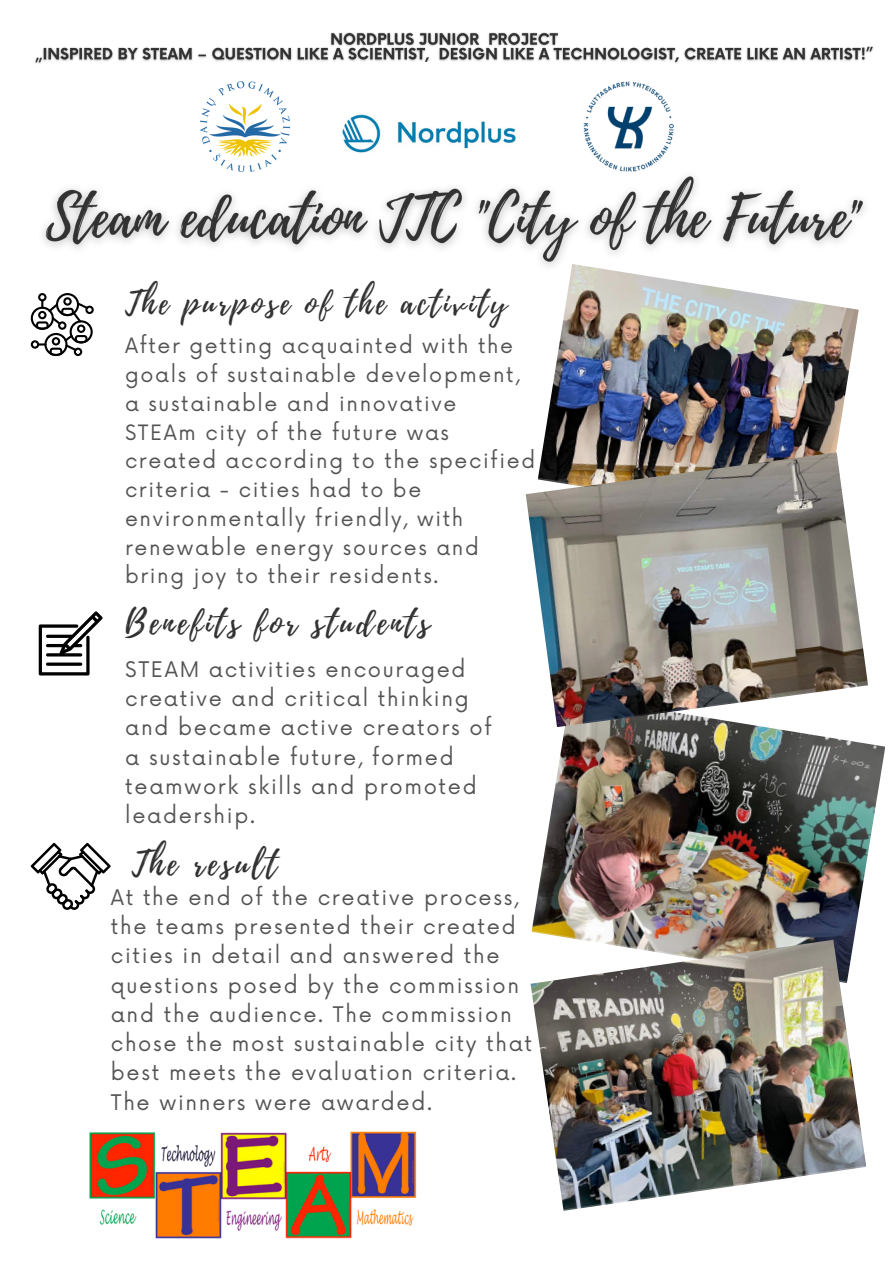
<style>
.page{position:relative;width:893px;height:1264px;background:#fff}
.page>*{position:absolute;margin:0;border:0;box-sizing:border-box;transform-origin:0 0}
.t1{font:33px "Playlist Script";letter-spacing:.1em;color:#323232}
.t2{font:31.5px "Playlist Script";letter-spacing:.1em;color:#323232}
.t3{font:21px/29.2px "Now";letter-spacing:.08em;color:#545454}
.t4{font:20.7px/28.8px "Now";letter-spacing:.08em;color:#545454}
</style>
<div class="page">
<img style="left:35px;top:32px;width:838px;height:32px">
<img style="left:200px;top:81px;width:89px;height:81px">
<img style="left:583px;top:81px;width:91px;height:81px">
<img style="left:318px;top:63px;width:230px;height:90px">
<svg style="left:31px;top:293px;width:63px;height:63px"></svg>
<svg style="left:31px;top:842px;width:80px;height:67px"></svg>
<svg style="left:39px;top:611px;width:64px;height:64px"></svg>
<hr style="left:46px;top:662px;width:36px;height:3px;background:#000;border-radius:2px">
<img style="left:89px;top:1131px;width:328px;height:107px">
<img style="left:542px;top:279px;width:316px;height:173px">
<img style="left:531px;top:727px;width:354px;height:212px">
<img style="left:525px;top:452px;width:343px;height:275px">
<img style="left:530px;top:939px;width:336px;height:271px">
<img style="left:42px;top:162px;width:823px;height:117px">
<p class="t2" style="left:125px;top:281px;width:383px">The purpose of the activity</p>
<p class="t4" style="left:125px;top:332px;width:411px">After getting acquainted with the goals of sustainable development, a sustainable and innovative<br>STEAm city of the future was created according to the specified criteria - cities had to be environmentally friendly, with renewable energy sources and bring joy to their residents.</p>
<p class="t1" style="left:125px;top:599px;width:306px">Benefits for students</p>
<p class="t3" style="left:125px;top:655px;width:368px">STEAM activities encouraged creative and critical thinking and became active creators of a sustainable future, formed teamwork skills and promoted leadership.</p>
<p class="t1" style="left:132px;top:840px;width:146px">The result</p>
<p class="t3" style="left:111px;top:883px;width:423px">At the end of the creative process, the teams presented their created cities in detail and answered the questions posed by the commission and the audience. The commission chose the most sustainable city that best meets the evaluation criteria.<br>The winners were awarded.</p>
</div>
